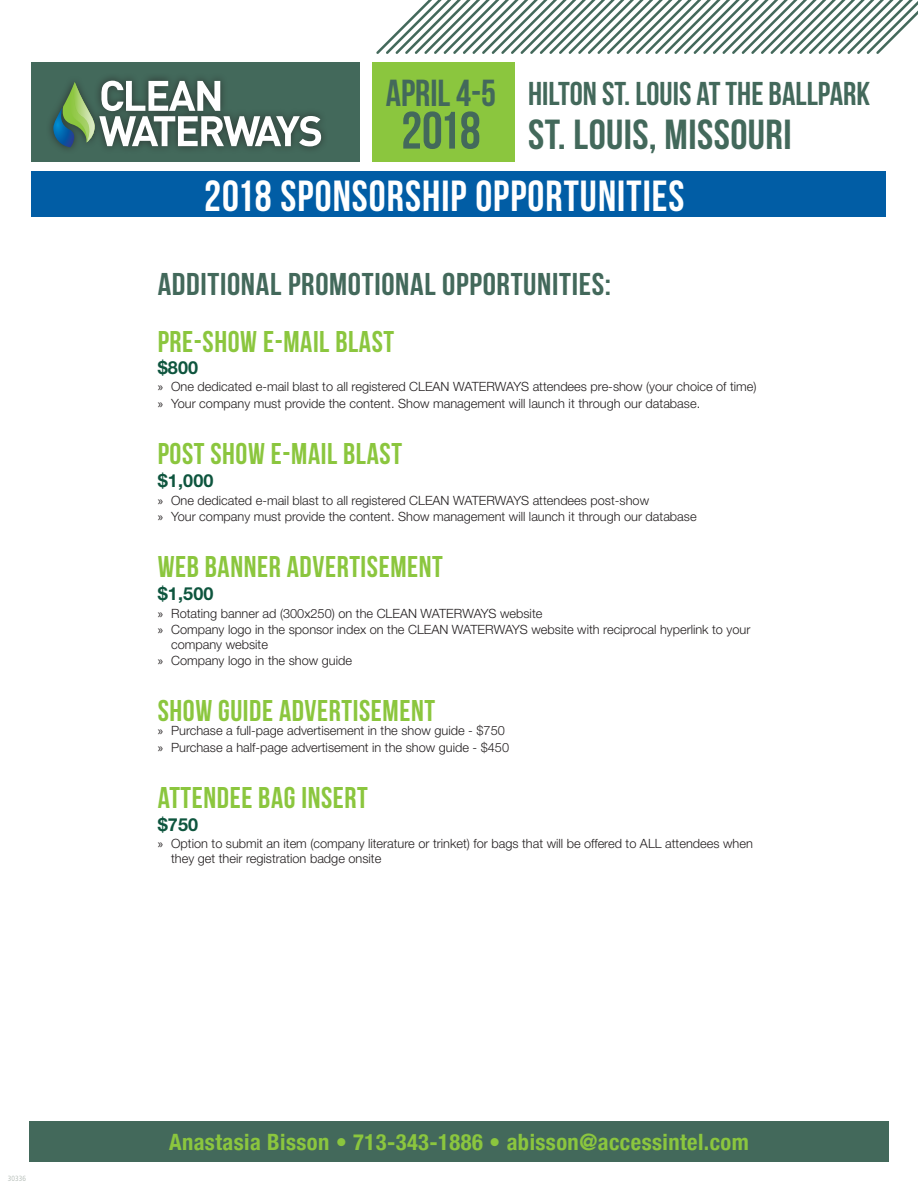
<style>
.page{position:relative;width:918px;height:1188px;background:#fff}
.page>*{position:absolute;margin:0;border:0;box-sizing:border-box;transform-origin:0 0}
.t1{font:52.5px "Bebas Neue";color:#43695b}
.t2{font:43.5px "Bebas Neue";letter-spacing:.025em;color:#fff}
.t3{font:42px "Bebas Neue";letter-spacing:.01em;color:#43695b}
.t4{font:37.65px "Bebas Neue";color:#43695b}
.t5{font:33px "Bebas Neue";color:#43695b}
.t6{font:31.5px "Bebas Neue";letter-spacing:.02em;color:#43695b;scale:1.06 1}
.t7{font:30px "Bebas Neue";letter-spacing:.02em;color:#8bc63e}
.t8{font:700 condensed 22.5px "Helvetica Neue";letter-spacing:.02em;color:#8bc63e}
.t9{font:700 18px "Helvetica Neue LT Pro";letter-spacing:.01em;color:#0e553e}
.t10{font:300 12.75px/16.6px "Helvetica Neue LT Pro";color:#231f20}
.t11{font:300 condensed 7.5px "Frutiger";color:#aab4ae}
.s1{font-family:"Myriad Pro";font-weight:400}
</style>
<div class="page">
<div style="left:29px;top:1121px;width:860px;height:41px;background:#43695b"></div>
<div style="left:31px;top:172px;width:855px;height:45px;background:#015da5"></div>
<div style="left:373px;top:63px;width:142px;height:99px;background:#8bc63e"></div>
<svg style="left:376px;top:0;width:542px;height:54px"></svg>
<div style="left:31px;top:63px;width:329px;height:99px;background:#43695b"></div>
<svg style="left:53px;top:81px;width:268px;height:66px"></svg>
<img style="left:69px;top:82px;width:3px;height:61px">
<img style="left:72px;top:82px;width:23px;height:61px">
<p class="t11" style="left:8px;top:1175px;width:19px">30336</p>
<h3 class="t4" style="left:386px;top:72px;width:112px">APRIL 4-5</h3>
<h1 class="t1" style="left:401px;top:102px;width:81px">2018</h1>
<h3 class="t5" style="left:528px;top:76px;width:344px">HILTON ST. LOUIS AT THE BALLPARK</h3>
<h3 class="t3" style="left:528px;top:111px;width:265px">ST. LOUIS, MISSOURI</h3>
<h2 class="t2" style="left:204px;top:172px;width:482px">2018 SPONSORSHIP OPPORTUNITIES</h2>
<h3 class="t6" style="left:158px;top:267px;width:429px">ADDITIONAL PROMOTIONAL OPPORTUNITIES:</h3>
<h3 class="t7" style="left:158px;top:325px;width:238px">PRE-SHOW E-MAIL BLAST</h3>
<h3 class="t9" style="left:158px;top:356px;width:42px">$800</h3>
<p class="t10" style="left:158px;top:378px;width:600px"><span class="s1">»</span> One dedicated e-mail blast to all registered CLEAN WATERWAYS attendees pre-show (your choice of time) <span class="s1">»</span> Your company must provide the content. Show management will launch it through our database.</p>
<h3 class="t7" style="left:158px;top:437px;width:246px">POST SHOW E-MAIL BLAST</h3>
<h3 class="t9" style="left:158px;top:469px;width:57px">$1,000</h3>
<p class="t10" style="left:158px;top:491px;width:540px"><span class="s1">»</span> One dedicated e-mail blast to all registered CLEAN WATERWAYS attendees post-show<br><span class="s1">»</span> Your company must provide the content. Show management will launch it through our database</p>
<h3 class="t7" style="left:158px;top:550px;width:287px">WEB BANNER ADVERTISEMENT</h3>
<h3 class="t9" style="left:158px;top:582px;width:57px">$1,500</h3>
<p class="t10" style="left:158px;top:605px;width:594px"><span class="s1">»</span> Rotating banner ad (300x250) on the CLEAN WATERWAYS website<br><span class="s1">»</span> Company logo in the sponsor index on the CLEAN WATERWAYS website with reciprocal hyperlink to your</p>
<p class="t10" style="left:158px;top:635px;width:196px;text-indent:14px">company website<br><span class="s1">»</span> Company logo in the show guide</p>
<h3 class="t7" style="left:158px;top:694px;width:279px">SHOW GUIDE ADVERTISEMENT</h3>
<p class="t10" style="left:158px;top:722px;width:353px"><span class="s1">»</span> Purchase a full-page advertisement in the show guide - $750 <span class="s1">»</span> Purchase a half-page advertisement in the show guide - $450</p>
<h3 class="t7" style="left:158px;top:781px;width:212px">ATTENDEE BAG INSERT</h3>
<h3 class="t9" style="left:158px;top:813px;width:42px">$750</h3>
<p class="t10" style="left:171px;top:836px;width:583px;line-height:14.2px;text-indent:-14px"><span class="s1">»</span> Option to submit an item (company literature or trinket) for bags that will be offered to ALL attendees when they get their registration badge onsite</p>
<h3 class="t8" style="left:169px;top:1123px;width:581px">Anastasia Bisson • 713-343-1886 • abisson@accessintel.com</h3>
</div>
